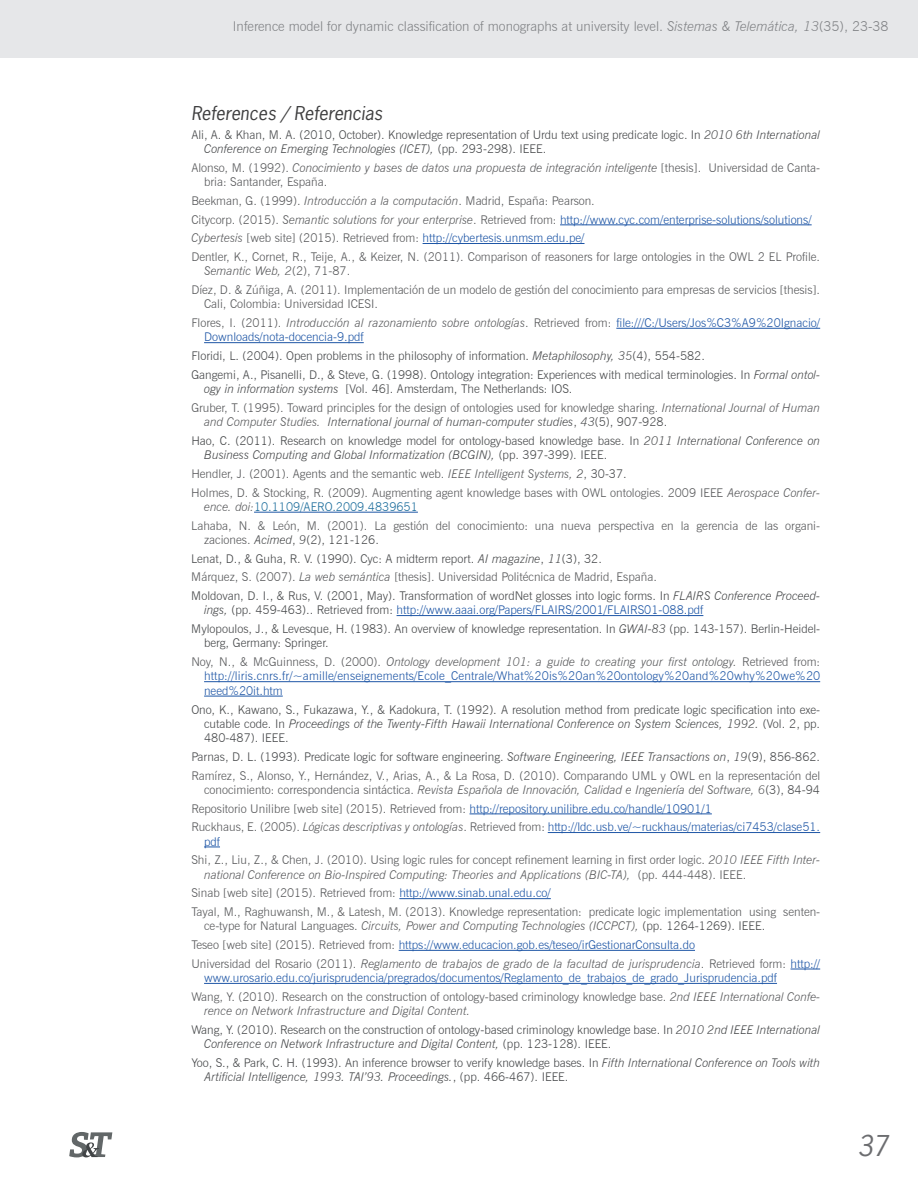
<style>
.page{position:relative;width:918px;height:1188px;background:#fff}
.page>*{position:absolute;margin:0;border:0;box-sizing:border-box;transform-origin:0 0}
.t1{font:italic 27px "News Gothic Std";color:#6c6d70}
.t2{font:italic 18px "News Gothic Std";color:#3e3e3f}
.t3{font:300 13.5px "News Gothic BT";color:#808285}
.t4{font:300 12px/18.6px "News Gothic BT";color:#57585a}
.t5{font:300 12px/18.6px "News Gothic BT";color:#46484a}
.t6{font:300 12px/14.4px "News Gothic BT";color:#1e56a6}
.t7{font:italic 300 12px/18.6px "News Gothic BT";color:#46484a}
.t8{font:italic 300 12px/18.6px "News Gothic BT";color:#57585a}
.s1{font-style:italic}
.s2{color:#1e56a6}
.s3{font-style:italic;color:#46484a}
.s4{color:#46484a}
.s5{font-style:italic;color:#57585a}
.s6{color:#1a6c9b}
.s7{color:#57585a}
.s8{font-style:normal;color:#46484a}
.s9{font-style:normal}
</style>
<div class="page">
<div style="left:0;top:0;width:918px;height:58px;background:#e6e7e9"></div>
<svg style="left:69px;top:1132px;width:43px;height:25px"></svg>
<hr style="left:560px;top:225px;width:252px;height:1px;background:#1e56a6">
<hr style="left:423px;top:243px;width:162px;height:1px;background:#1e56a6">
<hr style="left:616px;top:328px;width:204px;height:1px;background:#1e56a6">
<hr style="left:204px;top:342px;width:160px;height:1px;background:#1e56a6">
<hr style="left:254px;top:512px;width:164px;height:1px;background:#1e56a6">
<hr style="left:397px;top:615px;width:306px;height:1px;background:#1e56a6">
<hr style="left:204px;top:681px;width:616px;height:1px;background:#1e56a6">
<hr style="left:204px;top:696px;width:79px;height:1px;background:#1e56a6">
<hr style="left:470px;top:814px;width:242px;height:1px;background:#1e56a6">
<hr style="left:548px;top:832px;width:272px;height:1px;background:#1e56a6">
<svg style="left:204px;top:847px;width:16px;height:1px"></svg>
<hr style="left:399px;top:898px;width:152px;height:1px;background:#1e56a6">
<hr style="left:399px;top:950px;width:296px;height:1px;background:#1e56a6">
<svg style="left:791px;top:969px;width:29px;height:1px"></svg>
<hr style="left:204px;top:983px;width:573px;height:1px;background:#1e56a6">
<p class="t3" style="left:233px;top:18px;width:657px">Inference model for dynamic classification of monographs at university level. <span class="s1">Sistemas &amp; Telemática, 13</span>(35), 23-38</p>
<h2 class="t2" style="left:191px;top:102px;width:193px">References / Referencias</h2>
<p class="t5" style="left:204px;top:127px;width:618px;line-height:14.4px;text-indent:-13px">Ali, A. &amp; Khan, M. A. (2010, October). Knowledge representation of Urdu text using predicate logic. In <span class="s1">2010 6th International<br>Conference on Emerging Technologies (ICET),</span> (pp. 293-298). IEEE.</p>
<p class="t4" style="left:204px;top:160px;width:618px;line-height:14.4px;text-indent:-13px">Alonso, M. (1992). <span class="s1">Conocimiento y bases de datos una propuesta de integración inteligente</span> [thesis]. Universidad de Canta&shy;bria: Santander, España.</p>
<p class="t4" style="left:191px;top:191px;width:630px">Beekman, G. (1999). <span class="s1">Introducción a la computación</span>. Madrid, España: Pearson.<br>Citycorp. (2015). <span class="s1">Semantic solutions for your enterprise</span>. Retrieved from: <span class="s2">http://www.cyc.com/enterprise-solutions/solutions/ </span><span class="s1">Cybertesis</span> [web site] (2015). Retrieved from: <span class="s2">http://cybertesis.unmsm.edu.pe/<br></span>Dentler, K., Cornet, R., Teije, A., &amp; Keizer, N. (2011). Comparison of reasoners for large ontologies in the OWL 2 EL Profile.</p>
<p class="t4" style="left:191px;top:262px;width:630px;text-indent:13px"><span class="s1">Semantic Web, 2</span>(2), 71-87.<br>Díez, D. &amp; Zúñiga, A. (2011). Implementación de un modelo de gestión del conocimiento para empresas de servicios [thesis].</p>
<p class="t4" style="left:191px;top:295px;width:630px;text-indent:13px">Cali, Colombia: Universidad ICESI.<br>Flores, I. (2011). <span class="s1">Introducción al razonamiento sobre ontologías</span>. Retrieved from: <span class="s2">file:///C:/Users/Jos%C3%A9%20Ignacio/</span></p>
<p class="t5" style="left:191px;top:328px;width:630px;text-indent:13px"><span class="s2">Downloads/nota-docencia-9.pdf<br></span>Floridi, L. (2004). Open problems in the philosophy of information. <span class="s1">Metaphilosophy, 35</span>(4), 554-582.<br>Gangemi, A., Pisanelli, D., &amp; Steve, G. (1998). Ontology integration: Experiences with medical terminologies. In <span class="s1">Formal ontol-</span></p>
<p class="t4" style="left:191px;top:380px;width:630px;text-indent:13px"><span class="s3">ogy in information systems</span> <span class="s4">[Vol. 46]. Amsterdam, The Netherlands: IOS.<br></span>Gruber, T. (1995). Toward principles for the design of ontologies used for knowledge sharing. <span class="s1">International Journal of Human</span></p>
<p class="t5" style="left:191px;top:413px;width:630px;text-indent:13px"><span class="s5">and Computer Studies.</span> <span class="s1">International journal of human-computer studies</span>, <span class="s1">43</span>(5), 907-928.<br>Hao, C. (2011). Research on knowledge model for ontology-based knowledge base. In <span class="s1">2011 International Conference on</span></p>
<p class="t4" style="left:191px;top:446px;width:630px;text-indent:13px"><span class="s3">Business Computing and Global Informatization (BCGIN),</span> <span class="s4">(pp. 397-399). IEEE.<br></span>Hendler, J. (2001). Agents and the semantic web. <span class="s1">IEEE Intelligent Systems,</span> <span class="s3">2</span><span class="s4">, 30-37.<br></span>Holmes, D. &amp; Stocking, R. (2009). Augmenting agent knowledge bases with OWL ontologies. 2009 IEEE <span class="s1">Aerospace Confer-</span></p>
<p class="t4" style="left:191px;top:497px;width:630px;text-indent:13px"><span class="s1">ence. doi:</span><span class="s6">10.1109/AERO.2009.4839651<br></span>Lahaba, N. &amp; León, M. (2001). La gestión del conocimiento: una nueva perspectiva en la gerencia de las organi-</p>
<p class="t5" style="left:191px;top:530px;width:630px;text-indent:13px"><span class="s7">zaciones.</span> <span class="s1">Acimed</span>, <span class="s1">9</span>(2), 121-126.<br>Lenat, D., &amp; Guha, R. V. (1990). Cyc: A midterm report. <span class="s1">AI magazine</span>, <span class="s1">11</span>(3), 32.<br><span class="s7">Márquez, S. (2007).</span> <span class="s5">La web semántica</span> <span class="s7">[thesis]. Universidad Politécnica de Madrid, España.<br></span>Moldovan, D. I., &amp; Rus, V. (2001, May). Transformation of wordNet glosses into logic forms. In <span class="s1">FLAIRS Conference Proceed-</span></p>
<p class="t5" style="left:191px;top:601px;width:630px;text-indent:13px"><span class="s1">ings,</span> (pp. 459-463).. Retrieved from: <span class="s2">http://www.aaai.org/Papers/FLAIRS/2001/FLAIRS01-088.pdf<br></span>Mylopoulos, J., &amp; Levesque, H. (1983). An overview of knowledge representation. In <span class="s1">GWAI-83</span> (pp. 143-157). Berlin-Heidel-</p>
<p class="t8" style="left:191px;top:634px;width:630px;text-indent:13px"><span class="s8">berg, Germany: Springer.<br></span><span class="s9">Noy, N., &amp; McGuinness, D. (2000).</span> Ontology development 101: a guide to creating your first ontology. <span class="s9">Retrieved from:</span></p>
<p class="t6" style="left:204px;top:669px;width:618px">http://liris.cnrs.fr/~amille/enseignements/Ecole_Centrale/What%20is%20an%20ontology%20and%20why%20we%20 need%20it.htm</p>
<p class="t5" style="left:204px;top:702px;width:618px;line-height:14.4px;text-align:justify;text-indent:-13px">Ono, K., Kawano, S., Fukazawa, Y., &amp; Kadokura, T. (1992). A resolution method from predicate logic specification into exe&shy;cutable code. In <span class="s1">Proceedings of the Twenty-Fifth Hawaii International Conference on System Sciences, 1992.</span> (Vol. 2, pp.<br>480-487). IEEE.</p>
<p class="t4" style="left:191px;top:747px;width:630px"><span class="s4">Parnas, D. L. (1993). Predicate logic for software engineering.</span> <span class="s3">Software Engineering, IEEE Transactions on</span><span class="s4">,</span> <span class="s3">19</span><span class="s4">(9), 856-862.<br></span>Ramírez, S., Alonso, Y., Hernández, V., Arias, A., &amp; La Rosa, D. (2010). Comparando UML y OWL en la representación del</p>
<p class="t4" style="left:191px;top:780px;width:630px;text-indent:13px">conocimiento: correspondencia sintáctica. <span class="s1">Revista Española de Innovación, Calidad e Ingeniería del Software, 6</span><span class="s4">(3), 84-94<br></span>Repositorio Unilibre [web site] (2015). Retrieved from: <span class="s2">http://repository.unilibre.edu.co/handle/10901/1<br></span>Ruckhaus, E. (2005). <span class="s1">Lógicas descriptivas y ontologías</span>. Retrieved from: <span class="s2">http://ldc.usb.ve/~ruckhaus/materias/ci7453/clase51.</span></p>
<p class="t4" style="left:191px;top:832px;width:630px;text-indent:13px"><span class="s2">pdf<br></span>Shi, Z., Liu, Z., &amp; Chen, J. (2010). Using logic rules for concept refinement learning in first order logic. <span class="s1">2010 IEEE Fifth Inter-</span></p>
<p class="t4" style="left:191px;top:865px;width:630px;text-indent:13px"><span class="s1">national Conference on Bio-Inspired Computing: Theories and Applications (BIC-TA),</span> (pp. 444-448). IEEE.<br>Sinab [web site] (2015). Retrieved from: <span class="s2">http://www.sinab.unal.edu.co/<br></span>Tayal, M., Raghuwansh, M., &amp; Latesh, M. (2013). Knowledge representation: predicate logic implementation using senten-</p>
<p class="t4" style="left:191px;top:917px;width:630px;text-indent:13px">ce-type for Natural Languages. <span class="s1">Circuits, Power and Computing Technologies (ICCPCT),</span> <span class="s4">(pp. 1264-1269). IEEE.<br></span>Teseo [web site] (2015). Retrieved from: <span class="s2">https://www.educacion.gob.es/teseo/irGestionarConsulta.do<br></span>Universidad del Rosario (2011). <span class="s1">Reglamento de trabajos de grado de la facultad de jurisprudencia</span>. Retrieved form: <span class="s2">http://</span></p>
<p class="t6" style="left:191px;top:969px;width:630px;line-height:18.6px;text-indent:13px">www.urosario.edu.co/jurisprudencia/pregrados/documentos/Reglamento_de_trabajos_de_grado_Jurisprudencia.pdf<br><span class="s7">Wang, Y. (2010). Research on the construction of ontology-based criminology knowledge base.</span> <span class="s5">2nd IEEE International Confe-</span></p>
<p class="t5" style="left:191px;top:1002px;width:630px;text-indent:13px"><span class="s5">rence on Network Infrastructure and Digital Content.<br></span>Wang, Y. (2010). Research on the construction of ontology-based criminology knowledge base. In <span class="s1">2010 2nd IEEE International</span></p>
<p class="t7" style="left:191px;top:1035px;width:630px;text-indent:13px">Conference on Network Infrastructure and Digital Content, <span class="s9">(pp. 123-128). IEEE.<br>Yoo, S., &amp; Park, C. H. (1993). An inference browser to verify knowledge bases. In</span> Fifth International Conference on Tools with</p>
<p class="t7" style="left:204px;top:1068px;width:366px">Artificial Intelligence, 1993. TAI’93. Proceedings.<span class="s9">, (pp. 466-467). IEEE.</span></p>
<h1 class="t1" style="left:857px;top:1128px;width:33px">37</h1>
</div>
